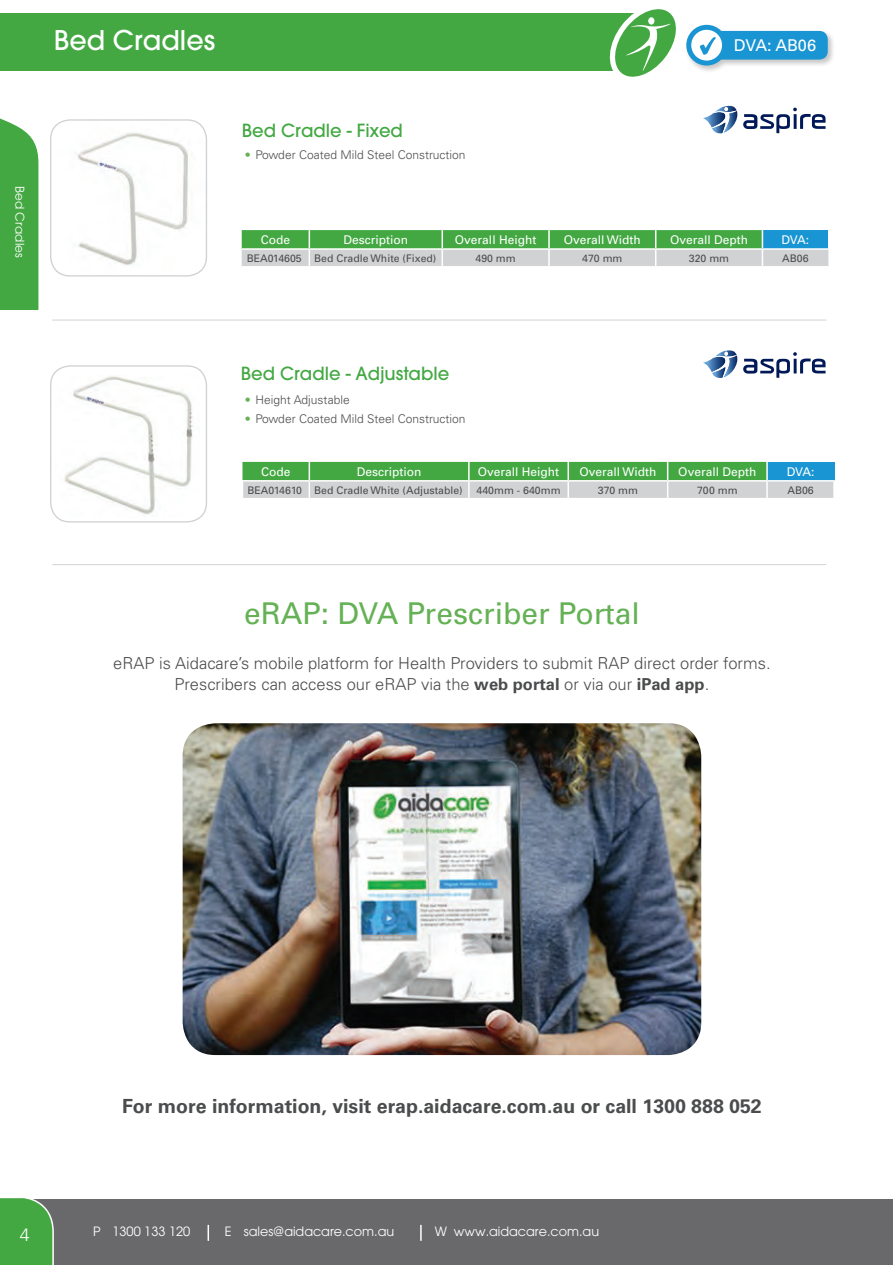
<style>
.page{position:relative;width:893px;height:1265px;background:#fff}
.page>*{position:absolute;margin:0;border:0;box-sizing:border-box;transform-origin:0 0}
.BODYTXT{font:30px "Univers";color:#65b155}
.t1{font:500 27px "Avant Garde";color:#fff}
.BODYTXT-2{font:700 19.5px "Univers";color:#4b4c4d}
.heading_2{font:500 18px "Avant Garde";color:#43a842}
.t2{font:300 18px "Univers";color:#fff}
.BODYTXT-3{font:300 16.5px/21px "Univers";color:#4b4c4d;text-align:center}
.t3{font:16.35px "Univers";color:#fff}
.t4{font:12.75px "Avant Garde";color:#fff}
.table_data_heading{font:12px "Univers";color:#fff}
.t5{font:300 12px "Univers";color:#4b4c4d}
.tab_heading{font:12px "Avant Garde";letter-spacing:.01em;color:#fff}
.table_data{font:10.5px "Univers";color:#4b4c4d}
.s1{color:#65b155}
.s2{font-weight:700}
</style>
<div class="page">
<hr style="left:52px;top:320px;width:774px;height:1px;background:#d1d2d4">
<hr style="left:52px;top:564px;width:774px;height:1px;background:#d1d2d4">
<img style="left:55px;top:376px;width:138px;height:141px">
<div style="left:50px;top:365px;width:157px;height:157px;border:1px solid #d1d2d4;border-radius:19px"></div>
<img style="left:51px;top:120px;width:155px;height:156px">
<div style="left:50px;top:119px;width:157px;height:157px;border:1px solid #d1d2d4;border-radius:19px"></div>
<svg style="left:242px;top:230px;width:586px;height:36px;background:#8abe95"></svg>
<svg style="left:242px;top:462px;width:592px;height:36px;background:#8bbe96"></svg>
<svg style="left:703px;top:106px;width:122px;height:28px"></svg>
<svg style="left:703px;top:350px;width:122px;height:28px"></svg>
<div style="left:0;top:118px;width:38px;height:192px;background:#43a842"></div>
<img style="left:183px;top:723px;width:518px;height:332px">
<div style="left:0;top:1199px;width:892px;height:65px;background:#69696c"></div>
<svg style="left:207px;top:1224px;width:2px;height:16px"></svg>
<svg style="left:420px;top:1224px;width:1px;height:16px"></svg>
<div style="left:0;top:13px;width:650px;height:58px;background:#43a842"></div>
<svg style="left:609px;top:9px;width:67px;height:68px"></svg>
<div style="left:648px;top:17px;width:6px;height:8px;background:#fff;border-radius:50%"></div>
<div style="left:684px;top:23px;width:151px;height:50px;background:#231f20;opacity:.25"></div>
<div style="left:713px;top:31px;width:114px;height:29px;background:#1a95d3;border-radius:9px"></div>
<svg style="left:688px;top:27px;width:36px;height:36px"></svg>
<div style="left:686px;top:25px;width:41px;height:41px;border:5px solid #1a95d3;border-radius:50%"></div>
<svg style="left:699px;top:36px;width:17px;height:19px"></svg>
<svg style="left:0;top:1198px;width:55px;height:67px;background:#4da74c"></svg>
<p class="tab_heading" style="left:27px;top:186px;width:74px;rotate:90deg">Bed Cradles</p>
<p class="t1" style="left:54px;top:24px;width:163px">Bed Cradles</p>
<p class="t3" style="left:734px;top:35px;width:84px">DVA: AB06</p>
<p class="heading_2" style="left:242px;top:119px;width:163px">Bed Cradle - Fixed</p>
<p class="t5" style="left:245px;top:148px;width:222px"><span class="s1">•</span> Powder Coated Mild Steel Construction</p>
<p class="table_data_heading" style="left:261px;top:233px;width:31px">Code</p>
<p class="table_data_heading" style="left:343px;top:233px;width:66px">Description</p>
<p class="table_data_heading" style="left:455px;top:233px;width:83px">Overall Height</p>
<p class="table_data_heading" style="left:564px;top:233px;width:78px">Overall Width</p>
<p class="table_data_heading" style="left:670px;top:233px;width:80px">Overall Depth</p>
<p class="table_data_heading" style="left:781px;top:233px;width:29px">DVA:</p>
<p class="table_data" style="left:247px;top:252px;width:57px">BEA014605</p>
<p class="table_data" style="left:314px;top:252px;width:124px">Bed Cradle White (Fixed)</p>
<p class="table_data" style="left:475px;top:252px;width:42px">490 mm</p>
<p class="table_data" style="left:582px;top:252px;width:42px">470 mm</p>
<p class="table_data" style="left:689px;top:252px;width:42px">320 mm</p>
<p class="table_data" style="left:782px;top:252px;width:28px">AB06</p>
<p class="heading_2" style="left:241px;top:363px;width:210px">Bed Cradle - Adjustable</p>
<p class="t5" style="left:245px;top:392px;width:107px"><span class="s1">•</span> Height Adjustable</p>
<p class="t5" style="left:245px;top:412px;width:222px"><span class="s1">•</span> Powder Coated Mild Steel Construction</p>
<p class="table_data_heading" style="left:261px;top:464px;width:31px">Code</p>
<p class="table_data_heading" style="left:357px;top:464px;width:66px">Description</p>
<p class="table_data_heading" style="left:478px;top:464px;width:83px">Overall Height</p>
<p class="table_data_heading" style="left:579px;top:464px;width:78px">Overall Width</p>
<p class="table_data_heading" style="left:678px;top:464px;width:80px">Overall Depth</p>
<p class="table_data_heading" style="left:786px;top:464px;width:29px">DVA:</p>
<p class="table_data" style="left:247px;top:484px;width:56px">BEA014610</p>
<p class="table_data" style="left:314px;top:484px;width:150px">Bed Cradle White (Adjustable)</p>
<p class="table_data" style="left:476px;top:484px;width:86px">440mm - 640mm</p>
<p class="table_data" style="left:597px;top:484px;width:42px">370 mm</p>
<p class="table_data" style="left:697px;top:484px;width:42px">700 mm</p>
<p class="table_data" style="left:787px;top:484px;width:28px">AB06</p>
<p class="BODYTXT" style="left:244px;top:596px;width:397px">eRAP: DVA Prescriber Portal</p>
<p class="BODYTXT-3" style="left:113px;top:652px;width:659px">eRAP is Aidacare’s mobile platform for Health Providers to submit RAP direct order forms.<br>Prescribers can access our eRAP via the <span class="s2">web portal</span> or via our <span class="s2">iPad app</span>.</p>
<p class="t2" style="left:20px;top:1224px;width:12px">4</p>
<p class="BODYTXT-2" style="left:122px;top:1095px;width:641px">For more information, visit erap.aidacare.com.au or call 1300 888 052</p>
<p class="t4" style="left:93px;top:1223px;width:98px">P 1300 133 120</p>
<p class="t4" style="left:225px;top:1223px;width:171px">E sales@aidacare.com.au</p>
<p class="t4" style="left:434px;top:1223px;width:166px">W www.aidacare.com.au</p>
</div>
